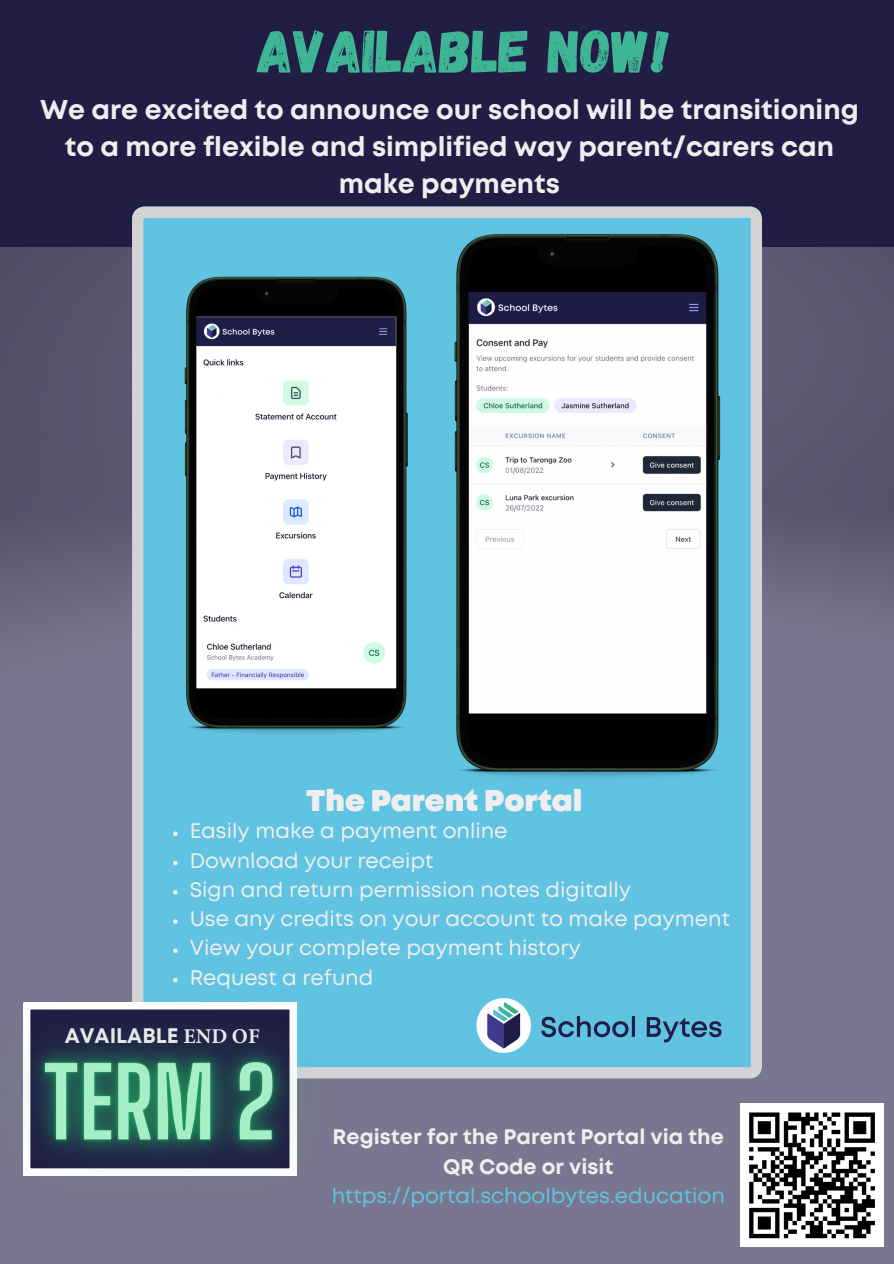
<style>
.page{position:relative;width:894px;height:1264px;background:#fff}
.page>*{position:absolute;margin:0;border:0;box-sizing:border-box;transform-origin:0 0}
.t1{font:60px "Gagalin";color:#3eb595}
.t2{font:900 30px "Mont";color:#efeeee}
.t3{font:700 27px/37.2px "Mont";color:#efeeee;text-align:center}
.t4{font:21px/29.2px "Mont";color:#efeeee}
.t5{font:700 21px/29.2px "Mont";color:#efeeee;text-align:center}
.t6{font:21px "Mont";color:#5fc3e1}
.s1{font-family:"Minion Pro"}
</style>
<div class="page">
<div style="left:0;top:0;width:893px;height:1263px;background:#79778f"></div>
<div style="left:0;top:0;width:892px;height:246px;background:#211d45"></div>
<div style="left:132px;top:895px;width:629px;height:183px;background:#5fc3e1"></div>
<img style="left:449px;top:971px;width:298px;height:108px">
<svg style="left:173px;top:919px;width:4px;height:4px"></svg>
<img style="left:0;top:246px;width:24px;height:586px">
<img style="left:24px;top:107px;width:869px;height:788px">
<div style="left:740px;top:1103px;width:143px;height:143px;background:#fff"></div>
<svg style="left:749px;top:1112px;width:126px;height:127px"></svg>
<img style="left:0;top:938px;width:384px;height:325px">
<h1 class="t1" style="left:257px;top:12px;width:414px">AVAILABLE NOW!</h1>
<p class="t3" style="left:40px;top:93px;width:820px">We are excited to announce our school will be transitioning to a more flexible and simplified way parent/carers can make payments</p>
<h2 class="t2" style="left:306px;top:789px;width:277px">The Parent Portal</h2>
<p class="t4" style="left:190px;top:817px;width:541px">Easily make a payment online<br>Download your receipt<br>Sign and return permission notes digitally<br>Use any credits on your account to make payment<br>View your complete payment history<br>Request a refund</p>
<p class="t5" style="left:65px;top:1022px;width:196px">AVAILABLE <span class="s1">END OF</span></p>
<p class="t5" style="left:332px;top:1123px;width:392px">Register for the Parent Portal via the<br>QR Code or visit</p>
<p class="t6" style="left:331px;top:1187px;width:394px">https://portal.schoolbytes.education</p>
</div>
